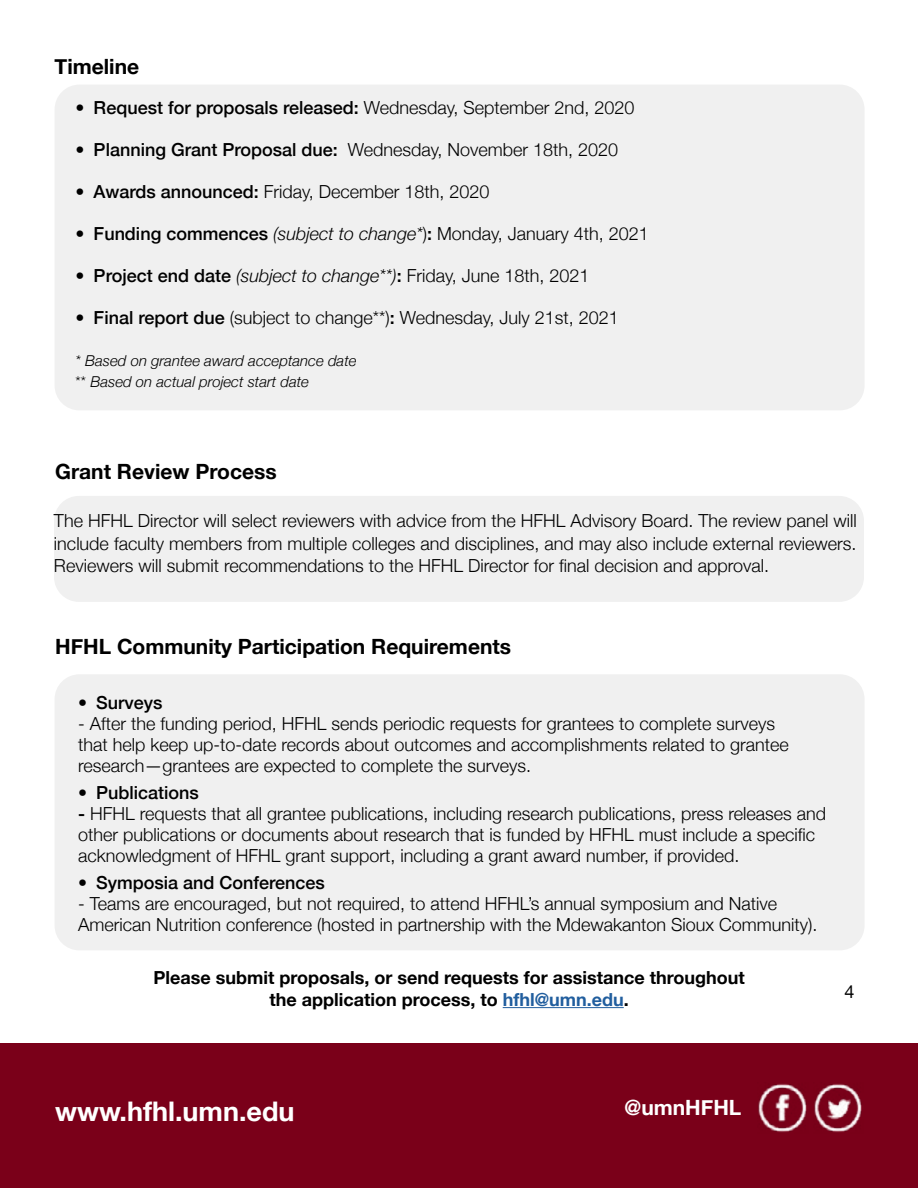
<style>
.page{position:relative;width:918px;height:1188px;background:#fff}
.page>*{position:absolute;margin:0;border:0;box-sizing:border-box;transform-origin:0 0}
.t1{font:700 27px "Helvetica Neue";color:#fff}
.t2{font:700 21px "Helvetica Neue";color:#000}
.t3{font:700 21px "Helvetica Neue";color:#fff}
.t4{font:300 18px/21px "Helvetica Neue";color:#000}
.t5{font:500 18px "Helvetica Neue";color:#000}
.t6{font:700 18px/21.6px "Helvetica Neue";color:#000;text-align:center}
.t7{font:18px "Helvetica Neue";color:#000}
.t8{font:italic 300 15px/21px "Helvetica Neue";color:#000}
.s1{font-weight:300}
.s2{font-weight:500}
.s3{font-style:italic}
.s4{font-style:normal}
.s5{color:#215e9e}
</style>
<div class="page">
<div style="left:54px;top:496px;width:810px;height:106px;background:#f0f0f0;border-radius:25px"></div>
<div style="left:0;top:1043px;width:918px;height:145px;background:#7a0019"></div>
<img style="left:814px;top:1084px;width:48px;height:48px">
<img style="left:758px;top:1084px;width:49px;height:48px">
<div style="left:55px;top:674px;width:810px;height:276px;background:#f0f0f0;border-radius:25px"></div>
<hr style="left:503px;top:1007px;width:121px;height:1px;background:#215e9e">
<div style="left:55px;top:85px;width:810px;height:325px;background:#f0f0f0;border-radius:25px"></div>
<p class="t2" style="left:55px;top:51px;width:86px">Timeline</p>
<p class="t5" style="left:76px;top:94px;width:560px">• Request for proposals released: <span class="s1">Wednesday, September 2nd, 2020</span></p>
<p class="t4" style="left:76px;top:138px;width:544px"><span class="s2">• Planning Grant Proposal due:</span> Wednesday, November 18th, 2020</p>
<p class="t4" style="left:76px;top:180px;width:415px"><span class="s2">• Awards announced:</span> Friday, December 18th, 2020</p>
<p class="t4" style="left:76px;top:222px;width:575px"><span class="s2">• Funding commences</span> <span class="s3">(subject to change*</span>)<span class="s2">:</span> Monday, January 4th, 2021</p>
<p class="t4" style="left:76px;top:264px;width:515px"><span class="s2">• Project end date</span> <span class="s3">(subject to change**)</span><span class="s2">:</span> Friday, June 18th, 2021</p>
<p class="t4" style="left:76px;top:306px;width:545px"><span class="s2">• Final report due</span> (subject to change**)<span class="s2">:</span> Wednesday, July 21st, 2021</p>
<p class="t8" style="left:76px;top:350px;width:282px">* Based on grantee award acceptance date <span class="s4">**</span> Based on actual project start date</p>
<p class="t2" style="left:55px;top:455px;width:223px">Grant Review Process</p>
<p class="t4" style="left:54px;top:508px;width:804px;line-height:22.5px;text-align:justify">The HFHL Director will select reviewers with advice from the HFHL Advisory Board. The review panel will include faculty members from multiple colleges and disciplines, and may also include external reviewers.<br>Reviewers will submit recommendations to the HFHL Director for final decision and approval.</p>
<p class="t2" style="left:55px;top:630px;width:458px">HFHL Community Participation Requirements</p>
<p class="t5" style="left:78px;top:688px;width:86px">• Surveys</p>
<p class="t4" style="left:78px;top:712px;width:712px">- After the funding period, HFHL sends periodic requests for grantees to complete surveys that help keep up-to-date records about outcomes and accomplishments related to grantee research—grantees are expected to complete the surveys.</p>
<p class="t5" style="left:78px;top:778px;width:122px">• Publications</p>
<p class="t4" style="left:78px;top:802px;width:750px"><span class="s2">-</span> HFHL requests that all grantee publications, including research publications, press releases and other publications or documents about research that is funded by HFHL must include a specific acknowledgment of HFHL grant support, including a grant award number, if provided.</p>
<p class="t5" style="left:78px;top:868px;width:248px">• Symposia and Conferences</p>
<p class="t4" style="left:78px;top:892px;width:741px">- Teams are encouraged, but not required, to attend HFHL’s annual symposium and Native<br>American Nutrition conference (hosted in partnership with the Mdewakanton Sioux Community).</p>
<p class="t6" style="left:153px;top:967px;width:593px">Please submit proposals, or send requests for assistance throughout the application process, to <span class="s5">hfhl@umn.edu</span>.</p>
<p class="t7" style="left:844px;top:979px;width:12px">4</p>
<h1 class="t1" style="left:55px;top:1090px;width:241px">www.hfhl.umn.edu</h1>
<p class="t3" style="left:625px;top:1091px;width:118px">@umnHFHL</p>
</div>
